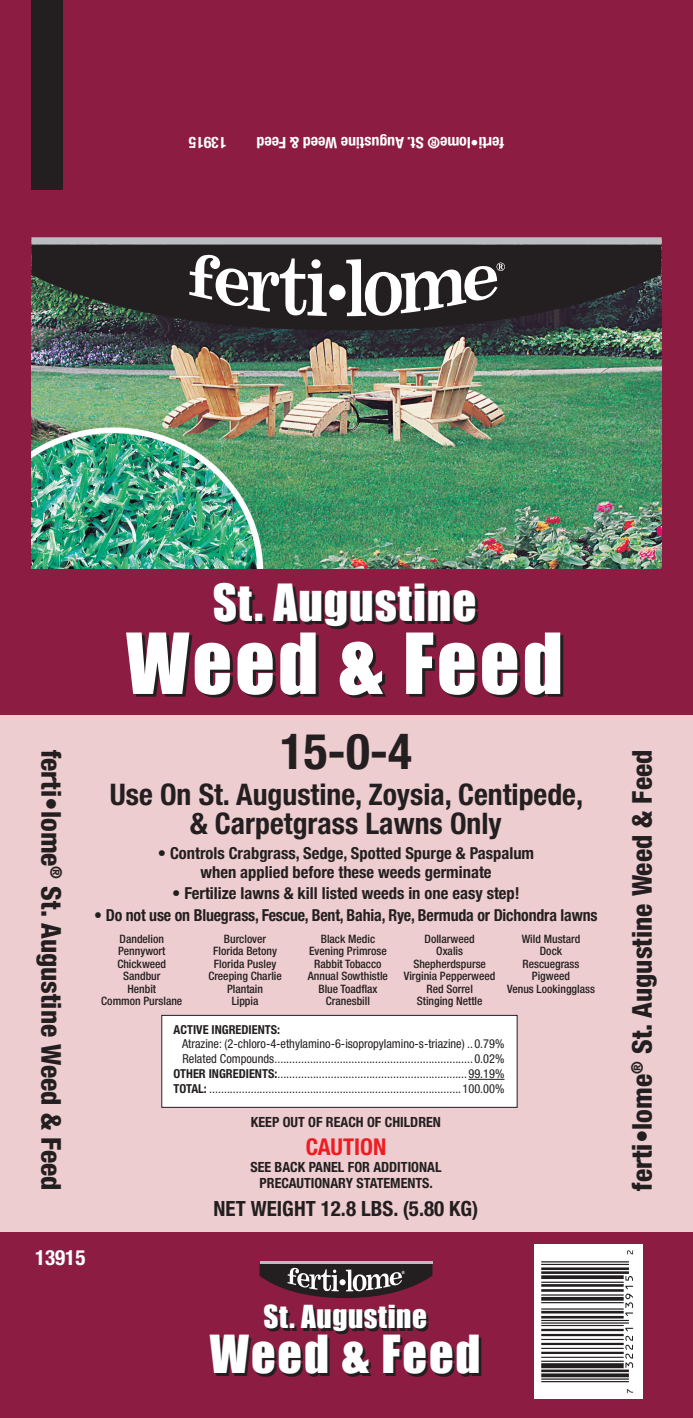
<style>
.page{position:relative;width:693px;height:1418px;background:#8c1c41}
.page>*{position:absolute;margin:0;border:0;box-sizing:border-box;transform-origin:0 0}
.t1{font:77.7px "Impact";letter-spacing:.04em;color:#fff}
.t2{font:700 condensed 49.61px "Helvetica Neue LT Std";color:#231f20}
.t3{font:48.12px "Impact";letter-spacing:.04em;color:#fff}
.t4{font:47.07px "Impact";letter-spacing:.02em;color:#fff}
.t5{font:700 condensed 29.75px/29px "Helvetica Neue LT Std";color:#231f20;text-align:center}
.t6{font:29.14px "Impact";letter-spacing:.02em;color:#fff}
.t7{font:800 condensed 27.39px "Helvetica Neue LT Std";color:#231f20}
.t8{font:700 condensed 23.19px "Helvetica Neue LT Std";color:#ee1d23}
.t9{font:700 condensed 21px "Helvetica Neue LT Std";color:#231f20}
.t10{font:700 condensed 21px "Helvetica Neue LT Std";color:#fff}
.t11{font:700 condensed 16.54px/18.2px "Helvetica Neue LT Std";color:#231f20;text-align:center}
.t12{font:700 condensed 16.54px "Helvetica Neue LT Std";color:#231f20;scale:.96 1}
.t13{font:700 condensed 15.75px "Helvetica Neue LT Std";color:#fff}
.t14{font:700 condensed 14.09px/16.9px "Helvetica Neue LT Std";color:#231f20;text-align:center}
.t15{font:condensed 12.34px/14.8px "Helvetica Neue LT Std";color:#231f20}
.t16{font:500 condensed 11.55px/12.4px "Helvetica Neue LT Std";color:#231f20;text-align:center}
.s1{font-weight:700}
</style>
<div class="page">
<div style="left:0;top:715px;width:693px;height:517px;background:#eecdd0"></div>
<div style="left:32px;top:0;width:31px;height:189px;background:#231f20"></div>
<img style="left:32px;top:330px;width:630px;height:239px">
<svg style="left:260px;top:1263px;width:172px;height:35px"></svg>
<hr style="left:260px;top:1261px;width:172px;height:2px;background:#bcbdc0">
<svg style="left:32px;top:245px;width:630px;height:85px;background:#282929"></svg>
<div style="left:32px;top:237px;width:630px;height:8px;background:#bcbdc0"></div>
<svg style="left:189px;top:255px;width:138px;height:61px;background:#6c696a"></svg>
<div style="left:329px;top:284px;width:17px;height:16px;background:#fff;border-radius:50%"></div>
<div style="left:311px;top:259px;width:10px;height:9px;background:#fff;border-radius:50%"></div>
<svg style="left:346px;top:259px;width:159px;height:57px;background:#716e6f"></svg>
<div style="left:162px;top:1015px;width:355px;height:92px;background:#fff"></div>
<div style="left:161px;top:1015px;width:357px;height:92px;border:1px solid #231f20"></div>
<hr style="left:468px;top:1079px;width:37px;height:1px;background:#231f20">
<div style="left:534px;top:1244px;width:108px;height:154px;background:#fff"></div>
<svg style="left:541px;top:1250px;width:92px;height:143px"></svg>
<p class="t13" style="left:227px;top:152px;width:39px;rotate:-180deg">13915</p>
<p class="t13" style="left:504px;top:152px;width:249px;rotate:-180deg">ferti•lome® St. Augustine Weed &amp; Feed</p>
<p class="t4" style="left:213px;top:566px;width:265px">St. Augustine</p>
<p class="t1" style="left:126px;top:603px;width:438px">Weed &amp; Feed</p>
<p class="t2" style="left:280px;top:721px;width:133px">15-0-4</p>
<p class="t5" style="left:110px;top:779px;width:475px">Use On St. Augustine, Zoysia, Centipede, &amp; Carpetgrass Lawns Only</p>
<p class="t11" style="left:158px;top:844px;width:378px">• Controls Crabgrass, Sedge, Spotted Spurge &amp; Paspalum when applied before these weeds germinate</p>
<p class="t11" style="left:172px;top:884px;width:349px">• Fertilize lawns &amp; kill listed weeds in one easy step!</p>
<p class="t12" style="left:94px;top:904px;width:526px">• Do not use on Bluegrass, Fescue, Bent, Bahia, Rye, Bermuda or Dichondra lawns</p>
<p class="t16" style="left:120px;top:932px;width:46px">Dandelion</p>
<p class="t16" style="left:118px;top:945px;width:49px">Pennywort</p>
<p class="t16" style="left:117px;top:957px;width:50px">Chickweed</p>
<p class="t16" style="left:123px;top:969px;width:39px">Sandbur</p>
<p class="t16" style="left:127px;top:982px;width:30px">Henbit</p>
<p class="t16" style="left:101px;top:994px;width:83px">Common Purslane</p>
<p class="t7" style="left:68px;top:750px;width:442px;rotate:90deg">ferti•lome<sup>®</sup> St. Augustine Weed &amp; Feed</p>
<p class="t7" style="left:625px;top:1190px;width:442px;rotate:-90deg">ferti•lome<sup>®</sup> St. Augustine Weed &amp; Feed</p>
<p class="t16" style="left:321px;top:932px;width:56px">Black Medic</p>
<p class="t16" style="left:309px;top:945px;width:79px">Evening Primrose</p>
<p class="t16" style="left:314px;top:957px;width:69px">Rabbit Tobacco</p>
<p class="t16" style="left:308px;top:969px;width:82px">Annual Sowthistle</p>
<p class="t16" style="left:318px;top:982px;width:60px">Blue Toadflax</p>
<p class="t16" style="left:326px;top:994px;width:46px">Cranesbill</p>
<p class="t16" style="left:522px;top:932px;width:60px">Wild Mustard</p>
<p class="t16" style="left:540px;top:945px;width:24px">Dock</p>
<p class="t16" style="left:522px;top:957px;width:59px">Rescuegrass<br>Pigweed</p>
<p class="t16" style="left:507px;top:982px;width:89px">Venus Lookingglass</p>
<p class="t16" style="left:224px;top:932px;width:44px">Burclover</p>
<p class="t16" style="left:213px;top:945px;width:65px">Florida Betony</p>
<p class="t16" style="left:214px;top:957px;width:64px">Florida Pusley</p>
<p class="t16" style="left:208px;top:969px;width:75px">Creeping Charlie</p>
<p class="t16" style="left:227px;top:982px;width:38px">Plantain</p>
<p class="t16" style="left:232px;top:994px;width:28px">Lippia</p>
<p class="t16" style="left:425px;top:932px;width:52px">Dollarweed</p>
<p class="t16" style="left:436px;top:945px;width:28px">Oxalis</p>
<p class="t16" style="left:413px;top:957px;width:74px">Shepherdspurse</p>
<p class="t16" style="left:404px;top:969px;width:93px">Virginia Pepperweed</p>
<p class="t16" style="left:426px;top:982px;width:48px">Red Sorrel</p>
<p class="t16" style="left:417px;top:994px;width:67px">Stinging Nettle</p>
<p class="t15" style="left:182px;top:1021px;width:324px;text-indent:-8px"><span class="s1">ACTIVE INGREDIENTS:<br></span>Atrazine: (2-chloro-4-ethylamino-6-isopropylamino-s-triazine) ..0.79%</p>
<p class="t15" style="left:183px;top:1051px;width:323px">Related Compounds...................................................................0.02%</p>
<p class="t15" style="left:174px;top:1066px;width:332px"><span class="s1">OTHER INGREDIENTS:</span>................................................................99.19%</p>
<p class="t15" style="left:174px;top:1081px;width:332px"><span class="s1">TOTAL:</span> .....................................................................................100.00%</p>
<p class="t14" style="left:251px;top:1113px;width:192px">KEEP OUT OF REACH OF CHILDREN</p>
<p class="t8" style="left:306px;top:1132px;width:82px">CAUTION</p>
<p class="t14" style="left:250px;top:1157px;width:193px">SEE BACK PANEL FOR ADDITIONAL<br>PRECAUTIONARY STATEMENTS.</p>
<p class="t10" style="left:35px;top:1245px;width:52px">13915</p>
<p class="t9" style="left:214px;top:1195px;width:266px">NET WEIGHT 12.8 LBS. (5.80 KG)</p>
<p class="t6" style="left:264px;top:1293px;width:165px">St. Augustine</p>
<p class="t3" style="left:210px;top:1316px;width:272px">Weed &amp; Feed</p>
</div>
